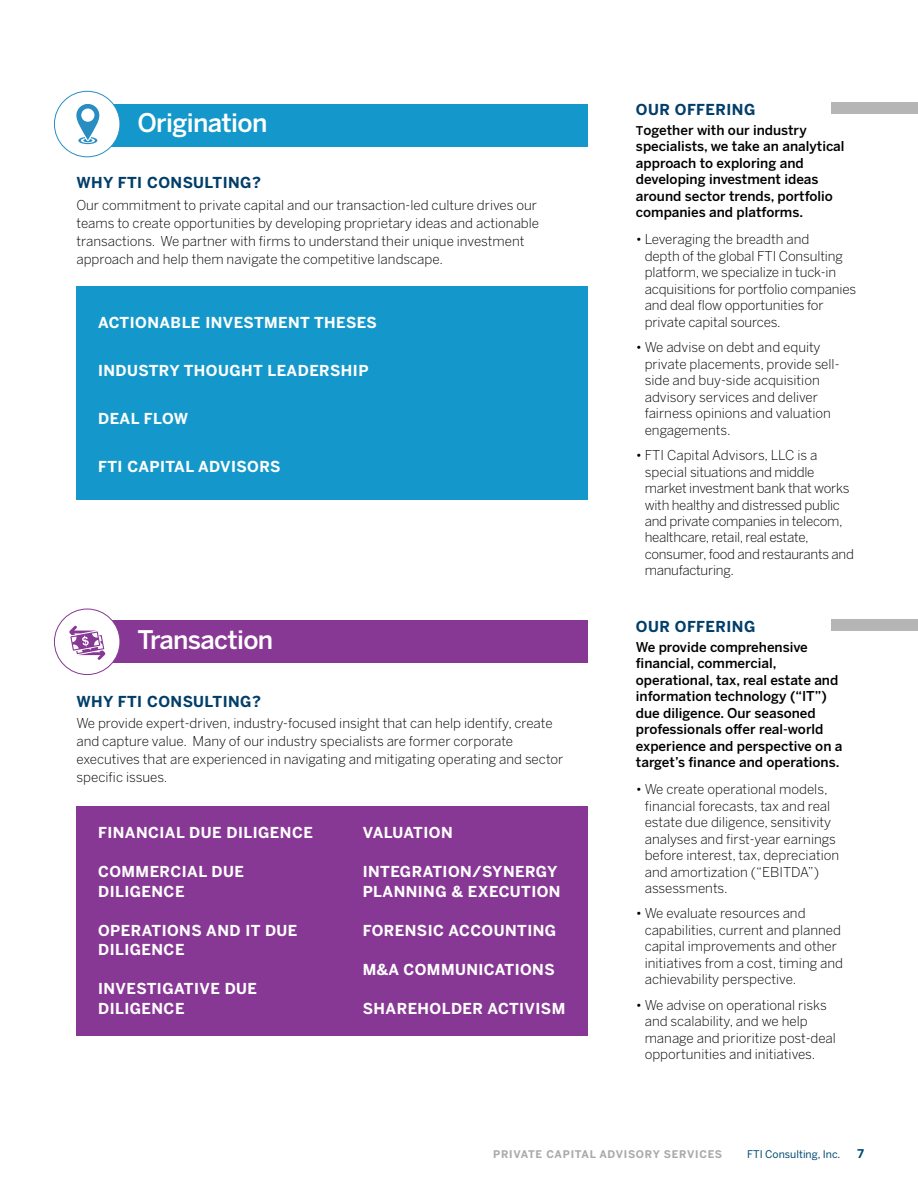
<style>
.page{position:relative;width:918px;height:1188px;background:#fff}
.page>*{position:absolute;margin:0;border:0;box-sizing:border-box;transform-origin:0 0}
.t1{font:500 25.5px "Benton Sans";letter-spacing:-.025em;color:#fff}
.t2{font:700 15px/19.5px "Benton Sans";letter-spacing:.03em;color:#fff}
.t3{font:700 15px "Benton Sans";letter-spacing:.03em;color:#003e69}
.t4{font:300 13.5px/16.5px "Benton Sans";color:#000}
.t5{font:500 13.5px/16.5px "Benton Sans";color:#000}
.t6{font:300 13.5px/16.5px "Benton Sans";letter-spacing:-.02em;color:#000}
.t7{font:700 12px "Benton Sans";color:#004a73}
.t8{font:700 10.5px "Benton Sans";letter-spacing:.07em;color:#a7a9ac}
.t9{font:10.5px "Benton Sans";color:#004a73}
.s1{font-size:12px}
</style>
<div class="page">
<div style="left:111px;top:620px;width:476px;height:43px;background:#873794"></div>
<div style="left:111px;top:104px;width:476px;height:42px;background:#1498cb"></div>
<div style="left:76px;top:806px;width:512px;height:230px;background:#873794"></div>
<div style="left:54px;top:91px;width:66px;height:66px;background:#fff;border-radius:50%"></div>
<div style="left:54px;top:91px;width:66px;height:66px;border:1px solid #288ec2;border-radius:50%"></div>
<svg style="left:76px;top:104px;width:23px;height:40px"></svg>
<div style="left:54px;top:609px;width:66px;height:66px;background:#fff;border-radius:50%"></div>
<div style="left:54px;top:609px;width:66px;height:66px;border:1px solid #873794;border-radius:50%"></div>
<svg style="left:69px;top:626px;width:36px;height:34px"></svg>
<div style="left:76px;top:286px;width:512px;height:214px;background:#1498cb"></div>
<div style="left:831px;top:102px;width:87px;height:12px;background:#b5b5b6"></div>
<div style="left:831px;top:619px;width:87px;height:12px;background:#b5b5b6"></div>
<h1 class="t1" style="left:138px;top:108px;width:131px">Origination</h1>
<p class="t3" style="left:76px;top:174px;width:186px">WHY FTI CONSULTING?</p>
<p class="t4" style="left:76px;top:196px;width:464px;line-height:18px">Our commitment to private capital and our transaction-led culture drives our teams to create opportunities by developing proprietary ideas and actionable transactions. We partner with firms to understand their unique investment approach and help them navigate the competitive landscape.</p>
<p class="t2" style="left:98px;top:313px;width:280px">ACTIONABLE INVESTMENT THESES</p>
<p class="t2" style="left:98px;top:361px;width:272px">INDUSTRY THOUGHT LEADERSHIP</p>
<p class="t2" style="left:98px;top:409px;width:91px">DEAL FLOW</p>
<p class="t2" style="left:98px;top:457px;width:184px">FTI CAPITAL ADVISORS</p>
<h1 class="t1" style="left:138px;top:625px;width:137px">Transaction</h1>
<p class="t3" style="left:76px;top:692px;width:186px">WHY FTI CONSULTING?</p>
<p class="t4" style="left:76px;top:714px;width:489px;line-height:18px">We provide expert-driven, industry-focused insight that can help identify, create and capture value. Many of our industry specialists are former corporate executives that are experienced in navigating and mitigating operating and sector specific issues.</p>
<p class="t2" style="left:98px;top:823px;width:216px">FINANCIAL DUE DILIGENCE</p>
<p class="t2" style="left:98px;top:862px;width:147px">COMMERCIAL DUE<br>DILIGENCE</p>
<p class="t2" style="left:98px;top:920px;width:201px">OPERATIONS AND IT DUE<br>DILIGENCE</p>
<p class="t2" style="left:98px;top:979px;width:160px">INVESTIGATIVE DUE<br>DILIGENCE</p>
<p class="t2" style="left:363px;top:823px;width:91px">VALUATION</p>
<p class="t2" style="left:363px;top:862px;width:199px">INTEGRATION/SYNERGY<br>PLANNING &amp; EXECUTION</p>
<p class="t2" style="left:363px;top:920px;width:195px">FORENSIC ACCOUNTING</p>
<p class="t2" style="left:363px;top:959px;width:194px">M&amp;A COMMUNICATIONS</p>
<p class="t2" style="left:363px;top:998px;width:204px">SHAREHOLDER ACTIVISM</p>
<p class="t3" style="left:636px;top:101px;width:121px">OUR OFFERING</p>
<p class="t5" style="left:636px;top:122px;width:210px"><span class="s1">T</span>ogether with our industry specialists, we take an analytical approach to exploring and developing investment ideas around sector trends, portfolio companies and platforms.</p>
<p class="t4" style="left:645px;top:231px;width:213px;text-indent:-9px">• Leveraging the breadth and<br>depth of the global FTI Consulting platform, we specialize in tuck-in acquisitions for portfolio companies and deal flow opportunities for private capital sources.</p>
<p class="t4" style="left:645px;top:339px;width:196px;text-indent:-9px">• We advise on debt and equity private placements, provide sell&shy;side and buy-side acquisition advisory services and deliver fairness opinions and valuation engagements.</p>
<p class="t6" style="left:645px;top:447px;width:211px;text-indent:-9px">• FTI Capital Advisors, LLC is a special situations and middle market investment bank that works with healthy and distressed public and private companies in telecom, healthcare, retail, real estate, consumer, food and restaurants and manufacturing.</p>
<p class="t3" style="left:636px;top:617px;width:121px">OUR OFFERING</p>
<p class="t5" style="left:636px;top:638px;width:208px">We provide comprehensive financial, commercial, operational, tax, real estate and information technology (“IT”) due diligence. Our seasoned professionals offer real-world experience and perspective on a target’s finance and operations.</p>
<p class="t4" style="left:645px;top:781px;width:196px;text-indent:-9px">• We create operational models, financial forecasts, tax and real estate due diligence, sensitivity analyses and first-year earnings before interest, tax, depreciation and amortization (“EBITDA”) assessments.</p>
<p class="t4" style="left:645px;top:905px;width:200px;text-indent:-9px">• We evaluate resources and capabilities, current and planned capital improvements and other initiatives from a cost, timing and achievability perspective.</p>
<p class="t4" style="left:645px;top:996px;width:193px;text-indent:-9px">• We advise on operational risks and scalability, and we help manage and prioritize post-deal opportunities and initiatives.</p>
<p class="t8" style="left:493px;top:1148px;width:231px">PRIVATE CAPITAL ADVISORY SERVICES</p>
<p class="t9" style="left:747px;top:1148px;width:95px">FTI Consulting, Inc.</p>
<p class="t7" style="left:858px;top:1146px;width:8px">7</p>
</div>
